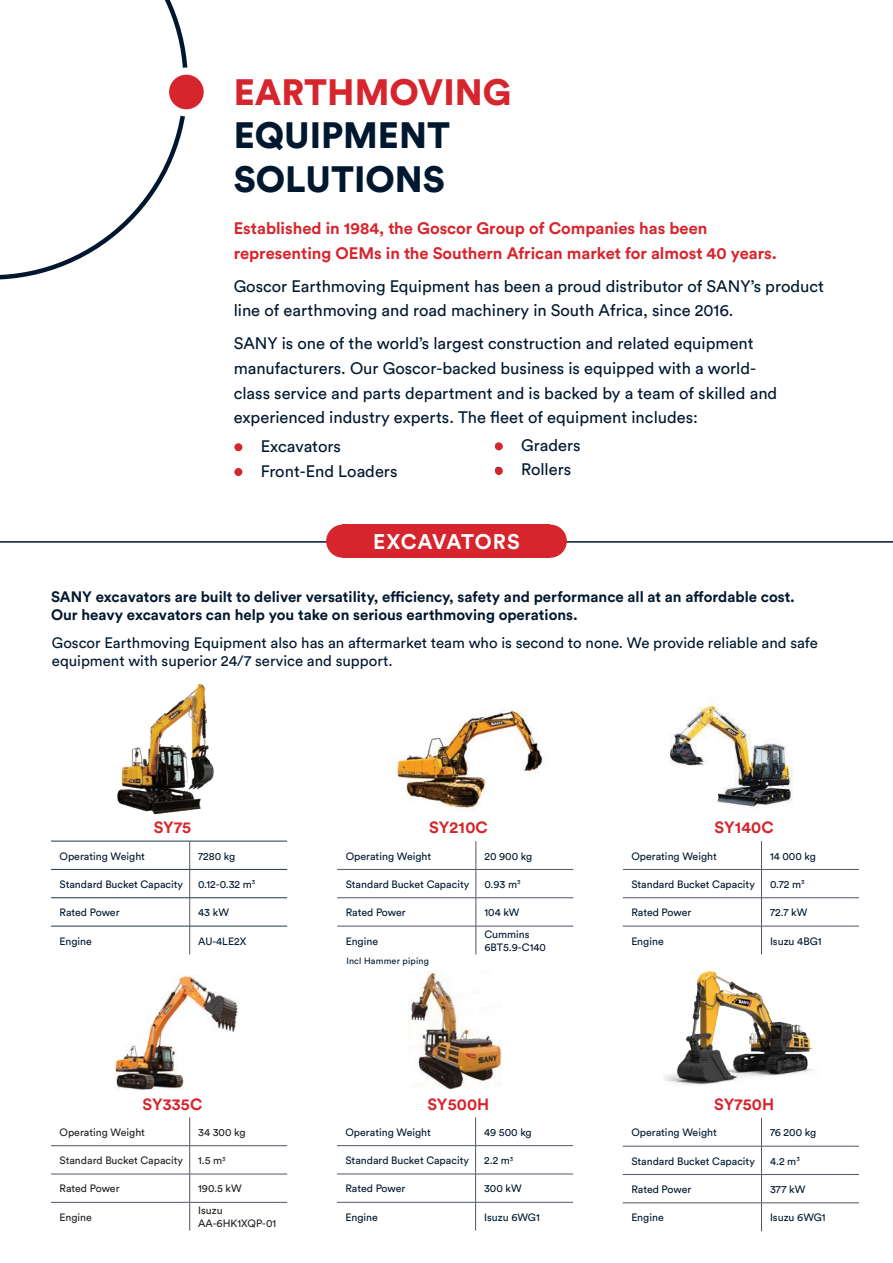
<style>
.page{position:relative;width:893px;height:1263px;background:#fff}
.page>*{position:absolute;margin:0;border:0;box-sizing:border-box;transform-origin:0 0}
.t1{font:900 36.3px/43.7px "Circular Std";color:#00182f}
.t2{font:900 36.3px "Circular Std";color:#d6252d}
.t3{font:700 21px "Circular Std";letter-spacing:.02em;color:#fff}
.t4{font:16.5px/24.6px "Circular Std";color:#00182f}
.t5{font:700 16.5px/24.6px "Circular Std";color:#d6252d}
.t6{font:700 16.2px "Circular Std";letter-spacing:.01em;color:#d6252d}
.t7{font:700 15px/18px "Circular Std";color:#00182f}
.t8{font:15px/18px "Circular Std";color:#00182f}
.t9{font:10.65px/12.8px "Circular Std";color:#00182f}
.t10{font:10.65px/12.8px "Circular Std";color:#231f20}
.t11{font:9px "Circular Std";letter-spacing:.02em;color:#00182f}
</style>
<div class="page">
<hr style="left:0;top:541px;width:893px;height:2px;background:#00182f">
<div style="left:343px;top:524px;width:207px;height:34px;background:#d6252d"></div>
<div style="left:326px;top:524px;width:33px;height:34px;background:#d6252d;border-radius:50%"></div>
<div style="left:534px;top:524px;width:33px;height:34px;background:#d6252d;border-radius:50%"></div>
<svg style="left:0;top:0;width:188px;height:280px"></svg>
<div style="left:162px;top:68px;width:49px;height:48px;background:#fff;border-radius:50%"></div>
<div style="left:169px;top:75px;width:35px;height:34px;background:#d6252d;border-radius:50%"></div>
<div style="left:234px;top:443px;width:8px;height:8px;background:#d6252d;border-radius:50%"></div>
<div style="left:234px;top:468px;width:8px;height:8px;background:#d6252d;border-radius:50%"></div>
<div style="left:495px;top:442px;width:8px;height:8px;background:#d6252d;border-radius:50%"></div>
<div style="left:495px;top:467px;width:8px;height:8px;background:#d6252d;border-radius:50%"></div>
<hr style="left:337px;top:869px;width:139px;height:1px;background:#505667">
<hr style="left:476px;top:869px;width:97px;height:1px;background:#505667">
<hr style="left:337px;top:897px;width:139px;height:1px;background:#505667">
<hr style="left:476px;top:897px;width:97px;height:1px;background:#505667">
<hr style="left:337px;top:926px;width:139px;height:1px;background:#505667">
<hr style="left:476px;top:926px;width:97px;height:1px;background:#505667">
<svg style="left:476px;top:841px;width:1px;height:113px"></svg>
<img style="left:395px;top:710px;width:149px;height:102px">
<hr style="left:51px;top:1145px;width:139px;height:1px;background:#505667">
<hr style="left:190px;top:1145px;width:97px;height:1px;background:#505667">
<hr style="left:51px;top:1174px;width:139px;height:1px;background:#505667">
<hr style="left:190px;top:1174px;width:97px;height:1px;background:#505667">
<hr style="left:51px;top:1202px;width:139px;height:1px;background:#505667">
<hr style="left:190px;top:1202px;width:97px;height:1px;background:#505667">
<svg style="left:189px;top:1117px;width:1px;height:114px"></svg>
<img style="left:115px;top:975px;width:123px;height:114px">
<svg style="left:189px;top:842px;width:1px;height:112px"></svg>
<hr style="left:51px;top:841px;width:139px;height:1px;background:#263648">
<hr style="left:190px;top:841px;width:97px;height:1px;background:#263648">
<hr style="left:51px;top:869px;width:139px;height:1px;background:#263648">
<hr style="left:190px;top:869px;width:97px;height:1px;background:#263648">
<hr style="left:51px;top:897px;width:139px;height:1px;background:#263648">
<hr style="left:190px;top:897px;width:97px;height:1px;background:#263648">
<hr style="left:51px;top:926px;width:139px;height:1px;background:#263648">
<hr style="left:190px;top:926px;width:97px;height:1px;background:#263648">
<img style="left:117px;top:683px;width:97px;height:132px">
<hr style="left:623px;top:869px;width:138px;height:1px;background:#505667">
<hr style="left:761px;top:869px;width:98px;height:1px;background:#505667">
<hr style="left:623px;top:897px;width:138px;height:1px;background:#505667">
<hr style="left:761px;top:897px;width:98px;height:1px;background:#505667">
<hr style="left:623px;top:926px;width:138px;height:1px;background:#505667">
<hr style="left:761px;top:926px;width:98px;height:1px;background:#505667">
<svg style="left:761px;top:841px;width:1px;height:113px"></svg>
<img style="left:670px;top:704px;width:123px;height:104px">
<hr style="left:337px;top:1145px;width:139px;height:1px;background:#505667">
<hr style="left:476px;top:1145px;width:97px;height:1px;background:#505667">
<hr style="left:337px;top:1174px;width:139px;height:1px;background:#505667">
<hr style="left:476px;top:1174px;width:97px;height:1px;background:#505667">
<hr style="left:337px;top:1202px;width:139px;height:1px;background:#505667">
<hr style="left:476px;top:1202px;width:97px;height:1px;background:#505667">
<svg style="left:475px;top:1117px;width:1px;height:113px"></svg>
<img style="left:410px;top:972px;width:91px;height:117px">
<hr style="left:623px;top:1146px;width:138px;height:1px;background:#505667">
<hr style="left:761px;top:1146px;width:98px;height:1px;background:#505667">
<hr style="left:623px;top:1174px;width:138px;height:1px;background:#505667">
<hr style="left:761px;top:1174px;width:98px;height:1px;background:#505667">
<hr style="left:623px;top:1202px;width:138px;height:1px;background:#505667">
<hr style="left:761px;top:1202px;width:98px;height:1px;background:#505667">
<svg style="left:761px;top:1118px;width:1px;height:113px"></svg>
<img style="left:664px;top:971px;width:149px;height:114px">
<h1 class="t2" style="left:234px;top:68px;width:279px">EARTHMOVING</h1>
<h1 class="t1" style="left:234px;top:113px;width:218px">EQUIPMENT<br>SOLUTIONS</h1>
<h3 class="t5" style="left:234px;top:215px;width:545px">Established in 1984, the Goscor Group of Companies has been representing OEMs in the Southern African market for almost 40 years.</h3>
<h3 class="t4" style="left:234px;top:273px;width:592px">Goscor Earthmoving Equipment has been a proud distributor of SANY’s product line of earthmoving and road machinery in South Africa, since 2016.</h3>
<p class="t4" style="left:234px;top:331px;width:545px">SANY is one of the world’s largest construction and related equipment manufacturers. Our Goscor-backed business is equipped with a world&shy;class service and parts department and is backed by a team of skilled and experienced industry experts. The fleet of equipment includes:</p>
<h3 class="t4" style="left:234px;top:434px;width:109px">• Excavators</h3>
<h3 class="t4" style="left:234px;top:458px;width:165px">• Front-End Loaders</h3>
<h3 class="t4" style="left:494px;top:433px;width:88px">• Graders</h3>
<h3 class="t4" style="left:494px;top:457px;width:79px">• Rollers</h3>
<h2 class="t3" style="left:373px;top:528px;width:148px">EXCAVATORS</h2>
<h3 class="t7" style="left:51px;top:587px;width:745px">SANY excavators are built to deliver versatility, efficiency, safety and performance all at an affordable cost.<br>Our heavy excavators can help you take on serious earthmoving operations.</h3>
<h3 class="t8" style="left:52px;top:634px;width:767px">Goscor Earthmoving Equipment also has an aftermarket team who is second to none. We provide reliable and safe equipment with superior 24/7 service and support.</h3>
<h3 class="t6" style="left:154px;top:817px;width:39px">SY75</h3>
<p class="t9" style="left:60px;top:849px;width:87px">Operating Weight</p>
<p class="t9" style="left:198px;top:849px;width:39px">7280 kg</p>
<p class="t9" style="left:60px;top:878px;width:125px">Standard Bucket Capacity</p>
<p class="t9" style="left:198px;top:878px;width:59px">0.12-0.32 m<sup>3</sup></p>
<p class="t9" style="left:60px;top:906px;width:62px">Rated Power</p>
<p class="t9" style="left:198px;top:906px;width:32px">43 kW</p>
<p class="t9" style="left:60px;top:934px;width:34px">Engine</p>
<p class="t9" style="left:198px;top:934px;width:50px">AU-4LE2X</p>
<h3 class="t6" style="left:142px;top:1093px;width:61px">SY335C</h3>
<p class="t10" style="left:60px;top:1125px;width:87px">Operating Weight</p>
<p class="t10" style="left:198px;top:1125px;width:49px">34 300 kg</p>
<p class="t10" style="left:60px;top:1154px;width:125px">Standard Bucket Capacity</p>
<p class="t10" style="left:198px;top:1154px;width:29px">1.5 m<sup>3</sup></p>
<p class="t10" style="left:60px;top:1182px;width:62px">Rated Power</p>
<p class="t10" style="left:198px;top:1182px;width:45px">190.5 kW</p>
<p class="t10" style="left:60px;top:1210px;width:34px">Engine</p>
<p class="t10" style="left:198px;top:1204px;width:80px">Isuzu<br>AA-6HK1XQP-01</p>
<h3 class="t6" style="left:429px;top:817px;width:60px">SY210C</h3>
<p class="t9" style="left:346px;top:849px;width:87px">Operating Weight</p>
<p class="t9" style="left:484px;top:849px;width:49px">20 900 kg</p>
<p class="t9" style="left:346px;top:878px;width:125px">Standard Bucket Capacity</p>
<p class="t9" style="left:484px;top:878px;width:38px">0.93 m<sup>3</sup></p>
<p class="t9" style="left:346px;top:906px;width:62px">Rated Power</p>
<p class="t9" style="left:484px;top:906px;width:37px">104 kW</p>
<p class="t9" style="left:346px;top:934px;width:34px">Engine</p>
<p class="t9" style="left:484px;top:928px;width:63px">Cummins<br>6BT5.9-C140</p>
<p class="t11" style="left:346px;top:955px;width:84px">Incl Hammer piping</p>
<h3 class="t6" style="left:427px;top:1093px;width:64px">SY500H</h3>
<p class="t9" style="left:345px;top:1125px;width:87px">Operating Weight</p>
<p class="t9" style="left:484px;top:1125px;width:49px">49 500 kg</p>
<p class="t9" style="left:345px;top:1154px;width:125px">Standard Bucket Capacity</p>
<p class="t9" style="left:484px;top:1154px;width:31px">2.2 m<sup>3</sup></p>
<p class="t9" style="left:345px;top:1182px;width:62px">Rated Power</p>
<p class="t9" style="left:484px;top:1182px;width:39px">300 kW</p>
<p class="t9" style="left:345px;top:1210px;width:34px">Engine</p>
<p class="t9" style="left:484px;top:1210px;width:57px">Isuzu 6WG1</p>
<h3 class="t6" style="left:714px;top:817px;width:61px">SY140C</h3>
<p class="t9" style="left:631px;top:849px;width:87px">Operating Weight</p>
<p class="t9" style="left:770px;top:849px;width:47px">14 000 kg</p>
<p class="t9" style="left:631px;top:878px;width:125px">Standard Bucket Capacity</p>
<p class="t9" style="left:770px;top:878px;width:36px">0.72 m<sup>3</sup></p>
<p class="t9" style="left:631px;top:906px;width:62px">Rated Power</p>
<p class="t9" style="left:770px;top:906px;width:39px">72.7 kW</p>
<p class="t9" style="left:631px;top:934px;width:34px">Engine</p>
<p class="t9" style="left:770px;top:934px;width:53px">Isuzu 4BG1</p>
<h3 class="t6" style="left:714px;top:1094px;width:61px">SY750H</h3>
<p class="t9" style="left:631px;top:1126px;width:87px">Operating Weight</p>
<p class="t9" style="left:770px;top:1126px;width:48px">76 200 kg</p>
<p class="t9" style="left:631px;top:1154px;width:125px">Standard Bucket Capacity</p>
<p class="t9" style="left:770px;top:1154px;width:31px">4.2 m<sup>3</sup></p>
<p class="t9" style="left:631px;top:1183px;width:62px">Rated Power</p>
<p class="t9" style="left:770px;top:1183px;width:37px">377 kW</p>
<p class="t9" style="left:631px;top:1211px;width:34px">Engine</p>
<p class="t9" style="left:770px;top:1211px;width:57px">Isuzu 6WG1</p>
</div>
